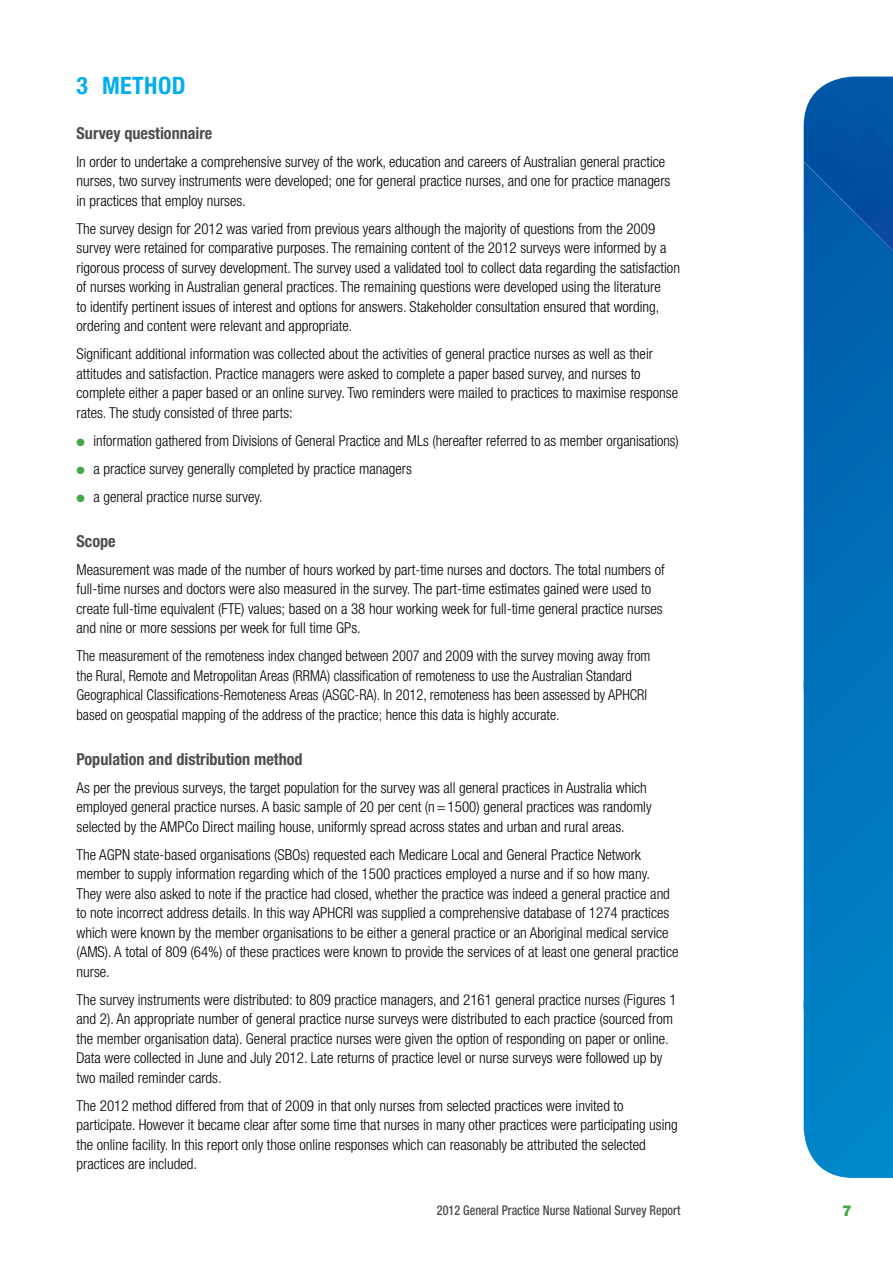
<style>
.page{position:relative;width:893px;height:1263px;background:#fff}
.page>*{position:absolute;margin:0;border:0;box-sizing:border-box;transform-origin:0 0}
.t1{font:700 condensed 24px "Helvetica Neue LT Std";letter-spacing:.02em;color:#00aeef}
.t2{font:700 condensed 16.5px "Helvetica Neue LT Std";color:#4d4d4f}
.Body{font:300 condensed 15px/19.5px "Helvetica Neue LT Std";color:#000}
.Body-2{font:300 condensed 15px/19.5px "Helvetica Neue LT Std";color:#000;scale:.96 1}
.t3{font:900 15px "Helvetica Neue LT Std";color:#46a748;scale:.96 1}
.t4{font:500 condensed 13.5px "Helvetica Neue LT Std";color:#4d4d4f;scale:.9 1}
.s1{color:#46a748}
</style>
<div class="page">
<div style="left:804px;top:466px;width:89px;height:215px;background:#006db8"></div>
<div style="left:804px;top:681px;width:89px;height:320px;background:#0079c1"></div>
<div style="left:804px;top:1001px;width:89px;height:177px;background:#0084c8"></div>
<div style="left:804px;top:263px;width:89px;height:203px;background:#0064b0"></div>
<img style="left:804px;top:77px;width:89px;height:186px">
<p class="t1" style="left:77px;top:71px;width:111px">3 METHOD</p>
<h2 class="t2" style="left:77px;top:123px;width:137px">Survey questionnaire</h2>
<p class="Body" style="left:77px;top:152px;width:595px">In order to undertake a comprehensive survey of the work, education and careers of Australian general practice nurses, two survey instruments were developed; one for general practice nurses, and one for practice managers in practices that employ nurses.</p>
<p class="Body" style="left:77px;top:219px;width:605px">The survey design for 2012 was varied from previous years although the majority of questions from the 2009 survey were retained for comparative purposes. The remaining content of the 2012 surveys were informed by a rigorous process of survey development. The survey used a validated tool to collect data regarding the satisfaction of nurses working in Australian general practices. The remaining questions were developed using the literature<br>to identify pertinent issues of interest and options for answers. Stakeholder consultation ensured that wording, ordering and content were relevant and appropriate.</p>
<p class="Body" style="left:77px;top:344px;width:603px">Significant additional information was collected about the activities of general practice nurses as well as their attitudes and satisfaction. Practice managers were asked to complete a paper based survey, and nurses to complete either a paper based or an online survey. Two reminders were mailed to practices to maximise response rates. The study consisted of three parts:</p>
<p class="Body" style="left:77px;top:431px;width:604px"><span class="s1">●</span> information gathered from Divisions of General Practice and MLs (hereafter referred to as member organisations)</p>
<p class="Body" style="left:77px;top:459px;width:337px"><span class="s1">●</span> a practice survey generally completed by practice managers</p>
<p class="Body" style="left:77px;top:487px;width:188px"><span class="s1">●</span> a general practice nurse survey.</p>
<h2 class="t2" style="left:77px;top:531px;width:41px">Scope</h2>
<p class="Body" style="left:77px;top:560px;width:590px">Measurement was made of the number of hours worked by part-time nurses and doctors. The total numbers of full-time nurses and doctors were also measured in the survey. The part-time estimates gained were used to create full-time equivalent (FTE) values; based on a 38 hour working week for full-time general practice nurses and nine or more sessions per week for full time GPs.</p>
<p class="Body-2" style="left:77px;top:646px;width:599px">The measurement of the remoteness index changed between 2007 and 2009 with the survey moving away from the Rural, Remote and Metropolitan Areas (RRMA) classification of remoteness to use the Australian Standard Geographical Classifications-Remoteness Areas (ASGC-RA). In 2012, remoteness has been assessed by APHCRI based on geospatial mapping of the address of the practice; hence this data is highly accurate.</p>
<h2 class="t2" style="left:77px;top:749px;width:228px">Population and distribution method</h2>
<p class="Body" style="left:77px;top:778px;width:577px">As per the previous surveys, the target population for the survey was all general practices in Australia which employed general practice nurses. A basic sample of 20 per cent (n=1500) general practices was randomly selected by the AMPCo Direct mailing house, uniformly spread across states and urban and rural areas.</p>
<p class="Body" style="left:77px;top:845px;width:603px">The AGPN state-based organisations (SBOs) requested each Medicare Local and General Practice Network member to supply information regarding which of the 1500 practices employed a nurse and if so how many.<br>They were also asked to note if the practice had closed, whether the practice was indeed a general practice and to note incorrect address details. In this way APHCRI was supplied a comprehensive database of 1274 practices which were known by the member organisations to be either a general practice or an Aboriginal medical service (AMS). A total of 809 (64%) of these practices were known to provide the services of at least one general practice nurse.</p>
<p class="Body" style="left:77px;top:990px;width:601px">The survey instruments were distributed: to 809 practice managers, and 2161 general practice nurses (Figures 1 and 2). An appropriate number of general practice nurse surveys were distributed to each practice (sourced from the member organisation data). General practice nurses were given the option of responding on paper or online.<br>Data were collected in June and July 2012. Late returns of practice level or nurse surveys were followed up by two mailed reminder cards.</p>
<p class="Body" style="left:77px;top:1096px;width:603px">The 2012 method differed from that of 2009 in that only nurses from selected practices were invited to participate. However it became clear after some time that nurses in many other practices were participating using the online facility. In this report only those online responses which can reasonably be attributed the selected practices are included.</p>
<p class="t4" style="left:437px;top:1202px;width:272px">2012 General Practice Nurse National Survey Report</p>
<p class="t3" style="left:842px;top:1202px;width:12px">7</p>
</div>
